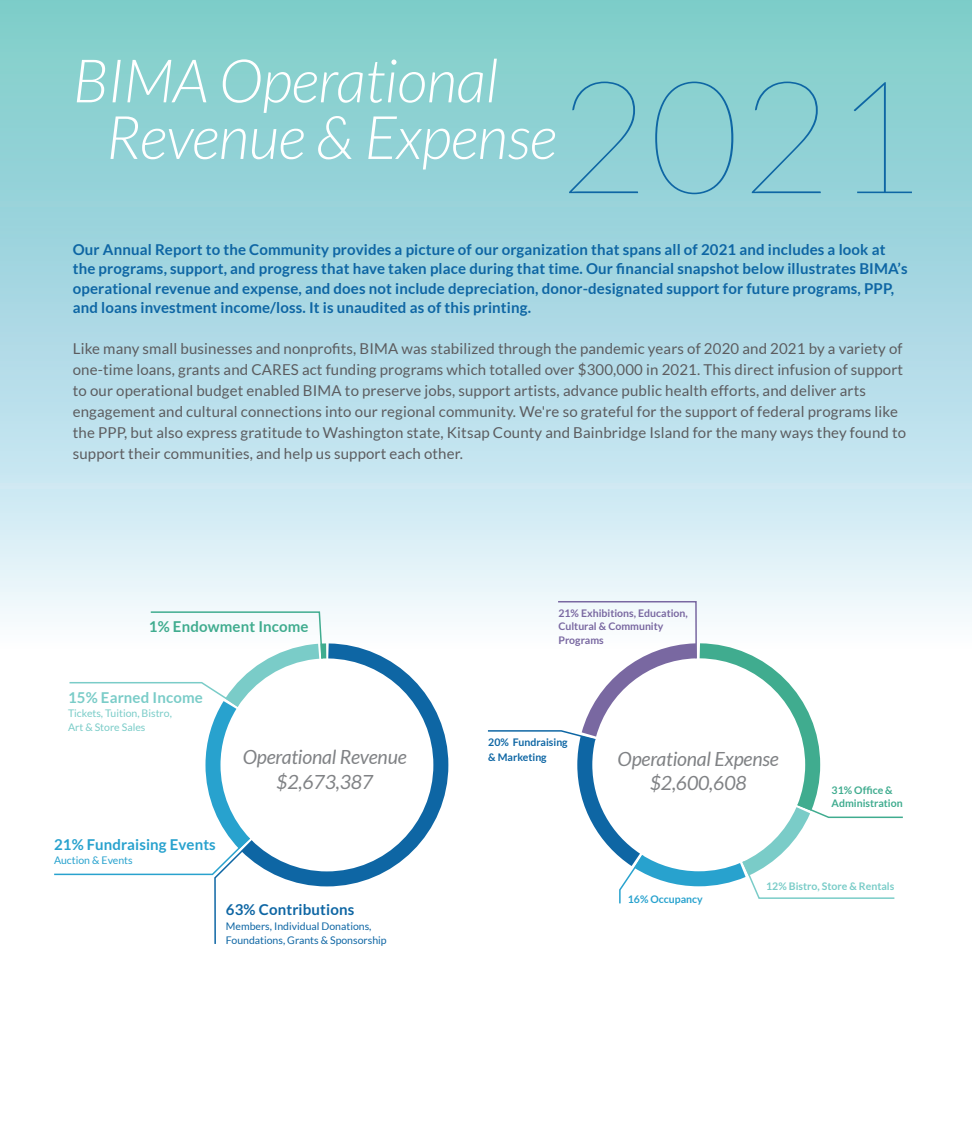
<style>
.page{position:relative;width:972px;height:1148px;background:#fff}
.page>*{position:absolute;margin:0;border:0;box-sizing:border-box;transform-origin:0 0}
.t1{font:100 157.5px "Lato";color:#0e66a4}
.t2{font:italic 300 60px/56.6px "Lato";letter-spacing:-.01em;color:#fff}
.t3{font:italic 19.5px/24.5px "Lato";letter-spacing:-.01em;color:#808285;text-align:center}
.t4{font:15px/21px "Lato";letter-spacing:.01em;color:#5c5c5f}
.t5{font:700 15px/19.5px "Lato";letter-spacing:.01em;color:#0e66a4}
.t6{font:700 15px "Lato";letter-spacing:.01em;color:#28a2ce}
.t7{font:700 15px "Lato";letter-spacing:.01em;color:#40ac8f}
.t8{font:700 15px "Lato";letter-spacing:.01em;color:#7accc8}
.t9{font:10.5px/13.5px "Lato";color:#0e66a4}
.t10{font:700 10.5px/13.5px "Lato";color:#7968a1}
.t11{font:10.5px/13.5px "Lato";color:#7accc8}
.t12{font:700 10.5px/13.5px "Lato";color:#40ac8f}
.t13{font:700 10.5px/14.5px "Lato";color:#0e66a4}
.t14{font:700 10.5px "Lato";color:#7accc8}
.t15{font:10.5px "Lato";color:#28a2ce}
.t16{font:700 10.5px "Lato";color:#28a2ce}
</style>
<div class="page">
<div style="left:0;top:0;width:972px;height:678px;background:linear-gradient(to bottom,#74c6c9,#f6f9ff)"></div>
<svg style="left:341px;top:635px;width:115px;height:251px"></svg>
<svg style="left:53px;top:610px;width:288px;height:334px"></svg>
<svg style="left:486px;top:600px;width:418px;height:304px"></svg>
<h2 class="t2" style="left:106px;top:55px;width:452px;text-indent:-33px">BIMA Operational<br>Revenue &amp; Expense</h2>
<h1 class="t1" style="left:557px;top:54px;width:367px">2021</h1>
<p class="t5" style="left:73px;top:239px;width:836px">Our Annual Report to the Community provides a picture of our organization that spans all of 2021 and includes a look at the programs, support, and progress that have taken place during that time. Our financial snapshot below illustrates BIMA’s operational revenue and expense, and does not include depreciation, donor-designated support for future programs, PPP, and loans investment income/loss. It is unaudited as of this printing.</p>
<p class="t4" style="left:73px;top:338px;width:835px">Like many small businesses and nonprofits, BIMA was stabilized through the pandemic years of 2020 and 2021 by a variety of one-time loans, grants and CARES act funding programs which totalled over $300,000 in 2021. This direct infusion of support to our operational budget enabled BIMA to preserve jobs, support artists, advance public health efforts, and deliver arts engagement and cultural connections into our regional community. We're so grateful for the support of federal programs like the PPP, but also express gratitude to Washington state, Kitsap County and Bainbridge Island for the many ways they found to support their communities, and help us support each other.</p>
<p class="t7" style="left:149px;top:618px;width:161px">1% Endowment Income</p>
<p class="t8" style="left:68px;top:689px;width:136px">15% Earned Income</p>
<p class="t11" style="left:68px;top:707px;width:105px">Tickets, Tuition, Bistro,<br>Art &amp; Store Sales</p>
<h3 class="t3" style="left:243px;top:745px;width:165px">Operational Revenue $2,673,387</h3>
<p class="t6" style="left:54px;top:835px;width:163px">21% Fundraising Events</p>
<p class="t15" style="left:54px;top:854px;width:80px">Auction &amp; Events</p>
<p class="t5" style="left:226px;top:900px;width:130px">63% Contributions</p>
<p class="t9" style="left:226px;top:919px;width:162px">Members, Individual Donations,<br>Foundations, Grants &amp; Sponsorship</p>
<p class="t10" style="left:558px;top:606px;width:131px">21% Exhibitions, Education,<br>Cultural &amp; Community<br>Programs</p>
<p class="t13" style="left:488px;top:735px;width:81px">20% Fundraising &amp; Marketing</p>
<h3 class="t3" style="left:618px;top:747px;width:163px">Operational Expense $2,600,608</h3>
<p class="t12" style="left:832px;top:783px;width:73px">31% Office &amp;<br>Administration</p>
<p class="t16" style="left:628px;top:893px;width:77px">16% Occupancy</p>
<p class="t14" style="left:766px;top:879px;width:130px">12% Bistro, Store &amp; Rentals</p>
</div>
